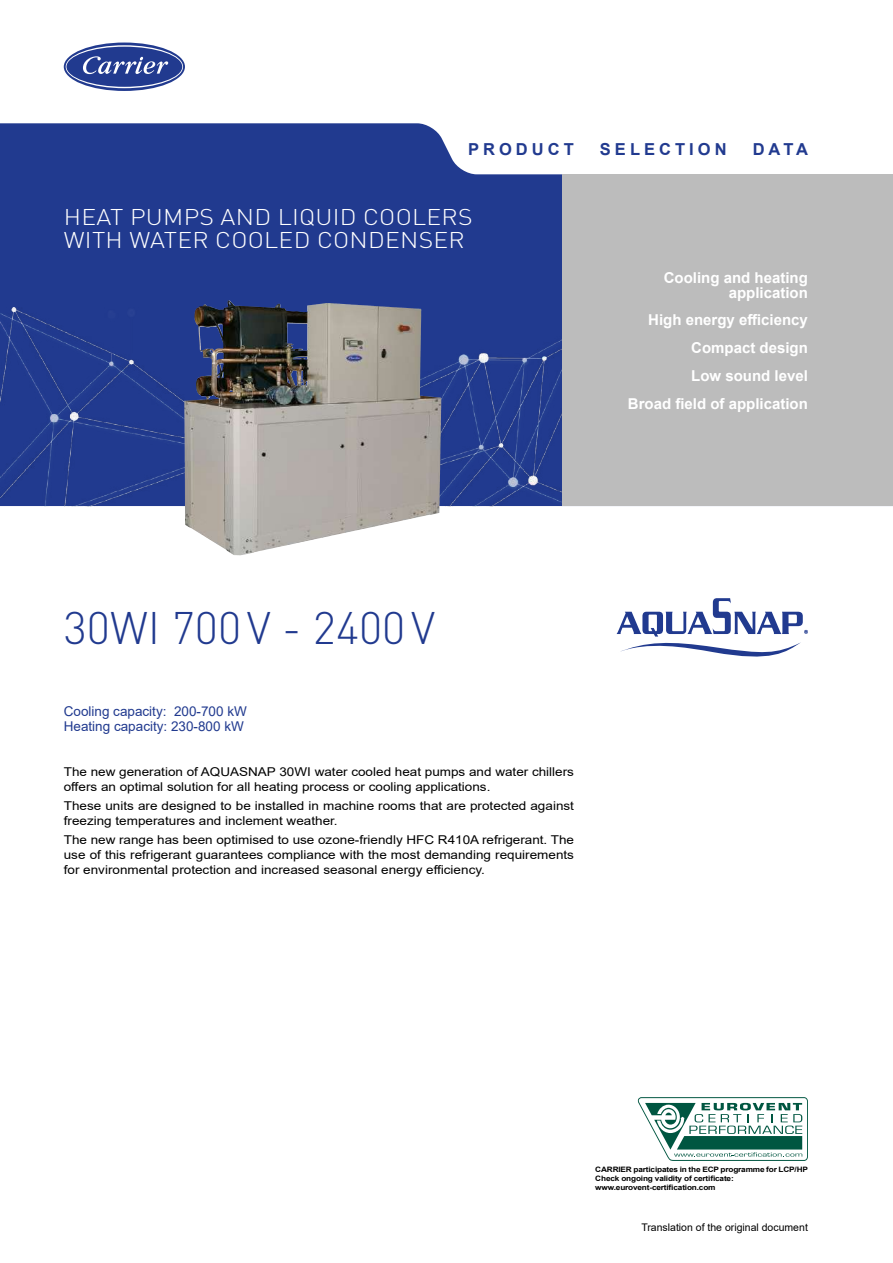
<style>
.page{position:relative;width:893px;height:1263px;background:#fff}
.page>*{position:absolute;margin:0;border:0;box-sizing:border-box;transform-origin:0 0}
.t1{font:300 45px "DIN Pro";color:#213a8f}
.t2{font:300 22.5px/22.5px "DIN Pro";letter-spacing:.01em;color:#fff;scale:1.1 1}
.t3{font:700 16.5px "Arial";letter-spacing:.245em;color:#213a8f}
.t4{font:700 15px/27.8px "Arial";color:#fff;text-align:right}
.t5{font:13.5px/15px "Arial";color:#213a8f}
.t6{font:12.15px/15px "Arial";color:#000;scale:1.11 1}
.t7{font:10.5px "Arial";color:#000}
.t8{font:700 7.35px/9px "Arial";letter-spacing:-.02em;color:#000;scale:1.11 1}
</style>
<div class="page">
<div style="left:0;top:123px;width:562px;height:383px;background:#213a8f"></div>
<img style="left:1px;top:308px;width:561px;height:198px">
<div style="left:562px;top:174px;width:331px;height:332px;background:#bcbcbc"></div>
<svg style="left:64px;top:43px;width:121px;height:48px"></svg>
<img style="left:194px;top:300px;width:35px;height:64px">
<svg style="left:617px;top:598px;width:191px;height:58px"></svg>
<svg style="left:638px;top:1097px;width:170px;height:64px"></svg>
<h3 class="t3" style="left:468px;top:137px;width:107px">PRODUCT</h3>
<h3 class="t3" style="left:600px;top:137px;width:128px">SELECTION</h3>
<h3 class="t3" style="left:753px;top:137px;width:57px">DATA</h3>
<h2 class="t2" style="left:64px;top:205px;width:373px">HEAT PUMPS AND LIQUID COOLERS<br>WITH WATER COOLED CONDENSER</h2>
<p class="t4" style="left:664px;top:270px;width:146px;line-height:15px">Cooling and heating application</p>
<p class="t4" style="left:628px;top:306px;width:182px">High energy efficiency<br>Compact design<br>Low sound level<br>Broad field of application</p>
<h1 class="t1" style="left:64px;top:598px;width:373px">30WI 700V - 2400V</h1>
<p class="t5" style="left:64px;top:704px;width:185px">Cooling capacity: 200-700 kW<br>Heating capacity: 230-800 kW</p>
<p class="t6" style="left:64px;top:764px;width:461px">The new generation of AQUASNAP 30WI water cooled heat pumps and water chillers offers an optimal solution for all heating process or cooling applications.</p>
<p class="t6" style="left:64px;top:798px;width:461px">These units are designed to be installed in machine rooms that are protected against freezing temperatures and inclement weather.</p>
<p class="t6" style="left:64px;top:832px;width:461px;text-align:justify">The new range has been optimised to use ozone-friendly HFC R410A refrigerant. The use of this refrigerant guarantees compliance with the most demanding requirements for environmental protection and increased seasonal energy efficiency.</p>
<p class="t8" style="left:595px;top:1165px;width:193px">CARRIER participates in the ECP programme for LCP/HP<br>Check ongoing validity of certificate: www.eurovent-certification.com</p>
<p class="t7" style="left:641px;top:1220px;width:168px">Translation of the original document</p>
</div>
